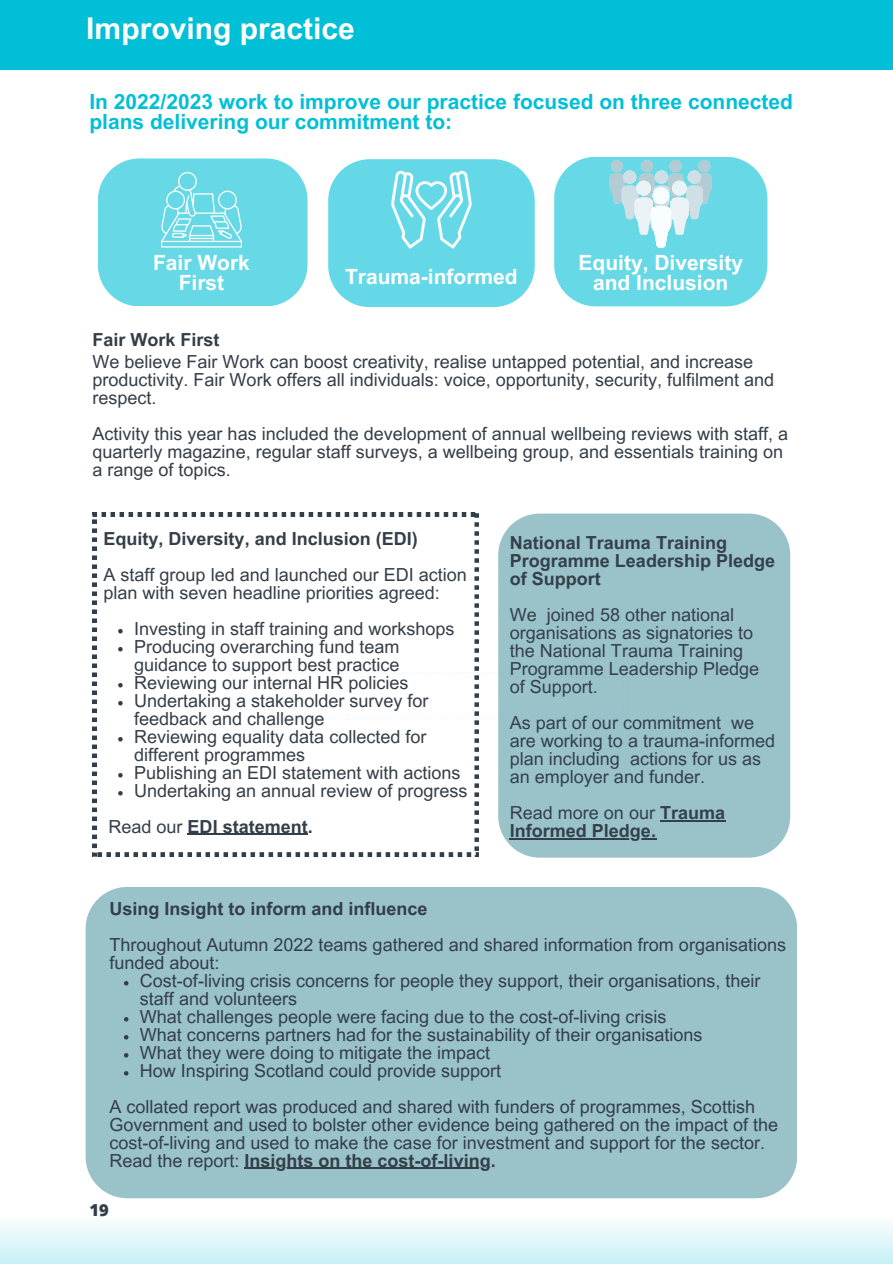
<style>
.page{position:relative;width:893px;height:1264px;background:#fff}
.page>*{position:absolute;margin:0;border:0;box-sizing:border-box;transform-origin:0 0}
.t1{font:700 30px "Arial MT Pro";color:#fff}
.t2{font:700 21px/20.2px "Arial MT Pro";color:#00bfd6}
.t3{font:700 21px/20.2px "Arial MT Pro";color:#fff;text-align:center}
.t4{font:18px/18px "Arial MT Pro";color:#333e48}
.t5{font:700 18px/18px "Arial MT Pro";color:#333e48}
.t6{font:800 16.5px "Open Sans";color:#333e48}
.s1{font-weight:400}
.s2{font-weight:700}
</style>
<div class="page">
<div style="left:0;top:0;width:892px;height:69px;background:#00bfd6"></div>
<div style="left:0;top:1186px;width:892px;height:77px;background:linear-gradient(to bottom,#fff,#cff2f7)"></div>
<div style="left:498px;top:513px;width:292px;height:344px;background:#99c2c9"></div>
<hr style="left:660px;top:820px;width:65px;height:1px;background:#333e48">
<hr style="left:510px;top:838px;width:141px;height:1px;background:#333e48">
<svg style="left:92px;top:512px;width:386px;height:344px"></svg>
<svg style="left:118px;top:629px;width:5px;height:4px"></svg>
<svg style="left:118px;top:647px;width:5px;height:4px"></svg>
<svg style="left:118px;top:683px;width:5px;height:4px"></svg>
<svg style="left:118px;top:701px;width:5px;height:4px"></svg>
<svg style="left:118px;top:737px;width:5px;height:4px"></svg>
<svg style="left:118px;top:773px;width:5px;height:4px"></svg>
<svg style="left:118px;top:791px;width:5px;height:4px"></svg>
<hr style="left:188px;top:833px;width:120px;height:2px;background:#333e48">
<div style="left:86px;top:886px;width:711px;height:312px;background:#99c2c9;border-radius:42px"></div>
<svg style="left:124px;top:981px;width:4px;height:4px"></svg>
<svg style="left:124px;top:1017px;width:4px;height:4px"></svg>
<svg style="left:124px;top:1035px;width:4px;height:4px"></svg>
<svg style="left:124px;top:1053px;width:4px;height:4px"></svg>
<svg style="left:124px;top:1071px;width:4px;height:4px"></svg>
<hr style="left:244px;top:1167px;width:246px;height:1px;background:#333e48">
<div style="left:98px;top:158px;width:209px;height:148px;background:#66d8e6;border-radius:42px"></div>
<svg style="left:161px;top:172px;width:81px;height:75px"></svg>
<svg style="left:328px;top:159px;width:206px;height:148px;background:#73dbe8"></svg>
<svg style="left:554px;top:157px;width:213px;height:149px;background:#7edbe7"></svg>
<div style="left:652px;top:187px;width:17px;height:17px;background:#fff;border-radius:50%"></div>
<p class="t1" style="left:86px;top:18px;width:270px">Improving practice</p>
<p class="t2" style="left:89px;top:94px;width:705px">In 2022/2023 work to improve our practice focused on three connected plans delivering our commitment to:</p>
<p class="t3" style="left:153px;top:255px;width:98px">Fair Work</p>
<p class="t3" style="left:179px;top:275px;width:47px">First</p>
<p class="t3" style="left:345px;top:269px;width:174px">Trauma-informed</p>
<p class="t3" style="left:578px;top:255px;width:166px">Equity, Diversity and Inclusion</p>
<p class="t5" style="left:92px;top:333px;width:129px">Fair Work First</p>
<p class="t4" style="left:92px;top:354px;width:683px">We believe Fair Work can boost creativity, realise untapped potential, and increase productivity. Fair Work offers all individuals: voice, opportunity, security, fulfilment and respect.</p>
<p class="t4" style="left:92px;top:426px;width:697px">Activity this year has included the development of annual wellbeing reviews with staff, a quarterly magazine, regular staff surveys, a wellbeing group, and essentials training on a range of topics.</p>
<p class="t5" style="left:103px;top:531px;width:316px">Equity, Diversity, and Inclusion (EDI)</p>
<p class="t4" style="left:103px;top:567px;width:365px">A staff group led and launched our EDI action plan with seven headline priorities agreed:</p>
<p class="t4" style="left:134px;top:621px;width:322px">Investing in staff training and workshops</p>
<p class="t4" style="left:134px;top:639px;width:267px">Producing overarching fund team guidance to support best practice</p>
<p class="t4" style="left:134px;top:675px;width:276px">Reviewing our internal HR policies</p>
<p class="t4" style="left:134px;top:693px;width:296px">Undertaking a stakeholder survey for feedback and challenge</p>
<p class="t4" style="left:134px;top:729px;width:294px">Reviewing equality data collected for different programmes</p>
<p class="t4" style="left:134px;top:765px;width:328px">Publishing an EDI statement with actions</p>
<p class="t4" style="left:134px;top:783px;width:335px">Undertaking an annual review of progress</p>
<p class="t5" style="left:108px;top:819px;width:206px"><span class="s1">Read our</span> EDI statement.</p>
<p class="t5" style="left:510px;top:536px;width:267px">National Trauma Training<br>Programme Leadership Pledge of Support</p>
<p class="t4" style="left:510px;top:608px;width:251px">We joined 58 other national organisations as signatories to the National Trauma Training<br>Programme Leadership Pledge of Support.</p>
<p class="t4" style="left:510px;top:716px;width:267px">As part of our commitment we are working to a trauma-informed plan including actions for us as an employer and funder.</p>
<p class="t5" style="left:510px;top:806px;width:217px"><span class="s1">Read more on our</span> Trauma<br>Informed Pledge.</p>
<p class="t5" style="left:109px;top:901px;width:320px">Using Insight to inform and influence</p>
<p class="t4" style="left:109px;top:937px;width:678px">Throughout Autumn 2022 teams gathered and shared information from organisations funded about:</p>
<p class="t4" style="left:140px;top:973px;width:622px">Cost-of-living crisis concerns for people they support, their organisations, their staff and volunteers</p>
<p class="t4" style="left:140px;top:1009px;width:528px">What challenges people were facing due to the cost-of-living crisis</p>
<p class="t4" style="left:140px;top:1027px;width:564px">What concerns partners had for the sustainability of their organisations</p>
<p class="t4" style="left:140px;top:1045px;width:352px">What they were doing to mitigate the impact</p>
<p class="t4" style="left:140px;top:1063px;width:363px">How Inspiring Scotland could provide support</p>
<p class="t4" style="left:109px;top:1099px;width:670px">A collated report was produced and shared with funders of programmes, Scottish Government and used to bolster other evidence being gathered on the impact of the cost-of-living and used to make the case for investment and support for the sector.<br>Read the report: <span class="s2">Insights on the cost-of-living.</span></p>
<p class="t6" style="left:89px;top:1198px;width:21px">19</p>
</div>
